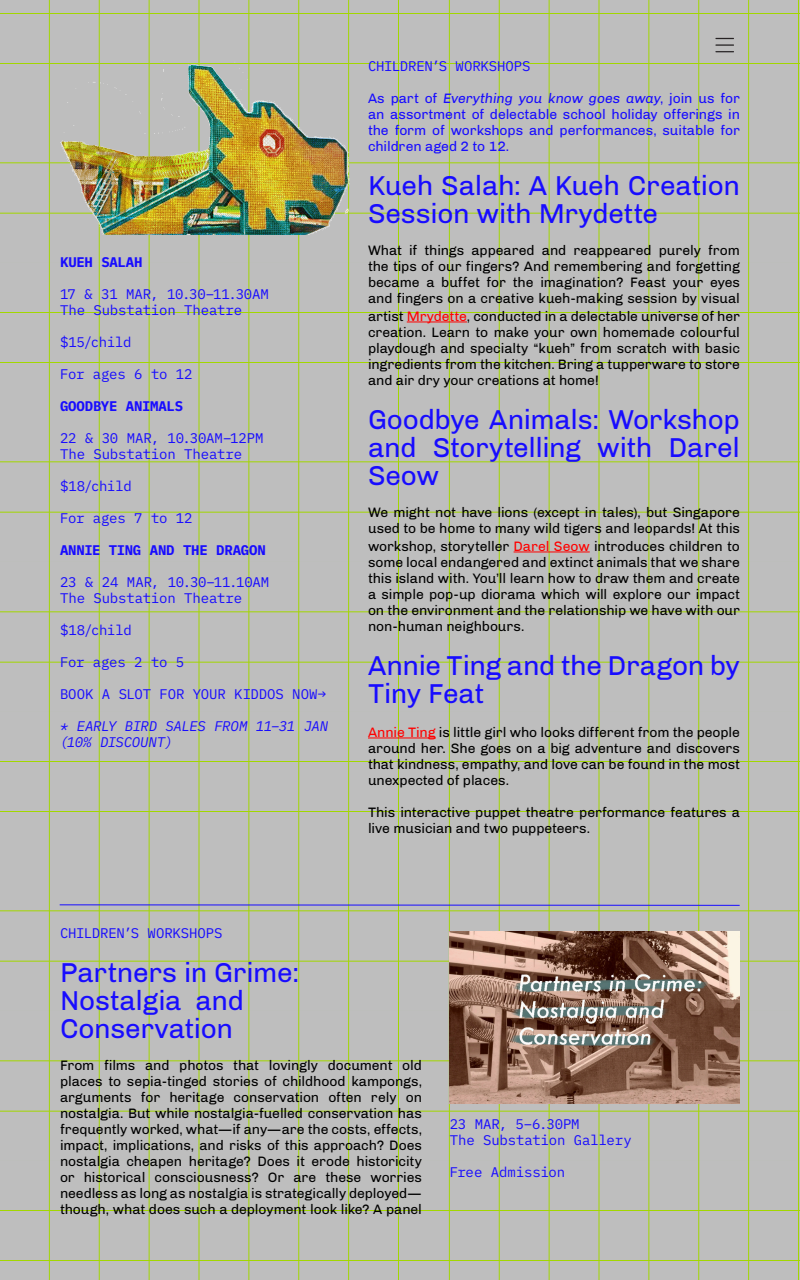
<style>
.page{position:relative;width:800px;height:1280px;background:#bebebe}
.page>*{position:absolute;margin:0;border:0;box-sizing:border-box;transform-origin:0 0}
.t1{font:28px/28px "Chivo";letter-spacing:-.01em;color:#180cff}
.t2{font:14px/16px "Chivo";letter-spacing:-.005em;color:#000;text-align:justify}
.t3{font:14px "IBM Plex Mono";letter-spacing:-.01em;color:#180cff}
.t4{font:14px/16px "Chivo";letter-spacing:-.005em;color:#180cff;text-align:justify}
.t5{font:700 14px "IBM Plex Mono";letter-spacing:-.015em;color:#180cff}
.t6{font:italic 14px/16px "IBM Plex Mono";letter-spacing:-.025em;color:#180cff}
.s1{font-style:italic}
.s2{color:#f00}
</style>
<div class="page">
<hr style="left:407px;top:322px;width:60px;height:1px;background:#f00">
<hr style="left:514px;top:552px;width:76px;height:1px;background:#f00">
<hr style="left:368px;top:738px;width:68px;height:1px;background:#f00">
<img style="left:60px;top:60px;width:290px;height:175px">
<svg style="left:59px;top:904px;width:681px;height:2px"></svg>
<img style="left:450px;top:931px;width:290px;height:173px">
<img style="left:711px;top:31px;width:29px;height:29px">
<p class="t5" style="left:60px;top:251px;width:84px">KUEH SALAH</p>
<p class="t3" style="left:60px;top:283px;width:210px">17 &amp; 31 MAR, 10.30–11.30AM</p>
<p class="t3" style="left:60px;top:299px;width:184px">The Substation Theatre</p>
<p class="t3" style="left:60px;top:331px;width:73px">$15/child</p>
<p class="t3" style="left:60px;top:363px;width:134px">For ages 6 to 12</p>
<p class="t5" style="left:60px;top:395px;width:125px">GOODBYE ANIMALS</p>
<p class="t3" style="left:60px;top:427px;width:205px">22 &amp; 30 MAR, 10.30AM–12PM</p>
<p class="t3" style="left:60px;top:443px;width:184px">The Substation Theatre</p>
<p class="t3" style="left:60px;top:475px;width:73px">$18/child</p>
<p class="t3" style="left:60px;top:507px;width:134px">For ages 7 to 12</p>
<p class="t5" style="left:60px;top:539px;width:207px">ANNIE TING AND THE DRAGON</p>
<p class="t3" style="left:60px;top:571px;width:211px">23 &amp; 24 MAR, 10.30–11.10AM</p>
<p class="t3" style="left:60px;top:587px;width:184px">The Substation Theatre</p>
<p class="t3" style="left:60px;top:619px;width:73px">$18/child</p>
<p class="t3" style="left:60px;top:651px;width:126px">For ages 2 to 5</p>
<p class="t3" style="left:60px;top:683px;width:268px">BOOK A SLOT FOR YOUR KIDDOS NOW→</p>
<p class="t6" style="left:60px;top:717px;width:270px">* EARLY BIRD SALES FROM 11–31 JAN (10% DISCOUNT)</p>
<p class="t3" style="left:368px;top:55px;width:164px">CHILDREN’S WORKSHOPS</p>
<p class="t4" style="left:368px;top:90px;width:374px">As part of <span class="s1">Everything you know goes away</span>, join us for an assortment of delectable school holiday offerings in the form of workshops and performances, suitable for children aged 2 to 12.</p>
<p class="t1" style="left:368px;top:171px;width:374px">Kueh Salah: A Kueh Creation<br>Session with Mrydette</p>
<p class="t2" style="left:368px;top:242px;width:374px">What if things appeared and reappeared purely from the tips of our fingers? And remembering and forgetting became a buffet for the imagination? Feast your eyes and fingers on a creative kueh-making session by visual</p>
<p class="t2" style="left:368px;top:308px;width:374px">artist <span class="s2">Mrydette</span>, conducted in a delectable universe of her creation. Learn to make your own homemade colourful playdough and specialty “kueh” from scratch with basic ingredients from the kitchen. Bring a tupperware to store and air dry your creations at home!</p>
<p class="t1" style="left:368px;top:405px;width:374px;text-align:justify">Goodbye Animals: Workshop and Storytelling with Darel Seow</p>
<p class="t2" style="left:368px;top:504px;width:374px">We might not have lions (except in tales), but Singapore used to be home to many wild tigers and leopards! At this</p>
<p class="t2" style="left:368px;top:538px;width:374px">workshop, storyteller <span class="s2">Darel Seow</span> introduces children to some local endangered and extinct animals that we share this island with. You’ll learn how to draw them and create a simple pop-up diorama which will explore our impact on the environment and the relationship we have with our non-human neighbours.</p>
<p class="t1" style="left:368px;top:651px;width:373px">Annie Ting and the Dragon by<br>Tiny Feat</p>
<p class="t2" style="left:368px;top:724px;width:374px"><span class="s2">Annie Ting</span> is little girl who looks different from the people around her. She goes on a big adventure and discovers that kindness, empathy, and love can be found in the most unexpected of places.</p>
<p class="t2" style="left:368px;top:804px;width:374px">This interactive puppet theatre performance features a live musician and two puppeteers.</p>
<p class="t3" style="left:60px;top:922px;width:164px">CHILDREN’S WORKSHOPS</p>
<p class="t1" style="left:60px;top:959px;width:241px">Partners in Grime:<br>Nostalgia and<br>Conservation</p>
<p class="t2" style="left:60px;top:1057px;width:364px">From films and photos that lovingly document old places to sepia-tinged stories of childhood kampongs, arguments for heritage conservation often rely on nostalgia. But while nostalgia-fuelled conservation has frequently worked, what—if any—are the costs, effects, impact, implications, and risks of this approach? Does nostalgia cheapen heritage? Does it erode historicity or historical consciousness? Or are these worries needless as long as nostalgia is strategically deployed— though, what does such a deployment look like? A panel</p>
<p class="t3" style="left:450px;top:1113px;width:132px">23 MAR, 5–6.30PM</p>
<p class="t3" style="left:450px;top:1129px;width:184px">The Substation Gallery</p>
<p class="t3" style="left:450px;top:1161px;width:117px">Free Admission</p>
</div>
